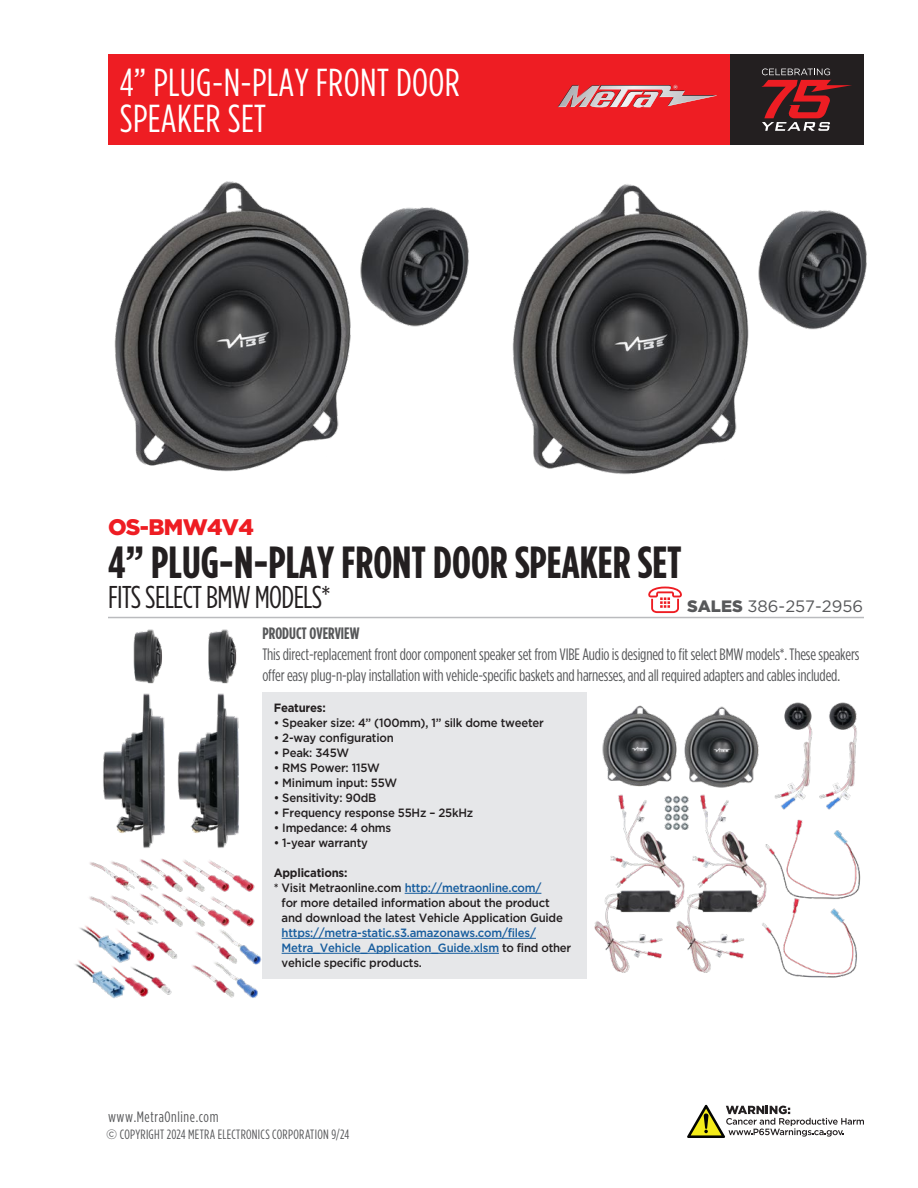
<style>
.page{position:relative;width:918px;height:1188px;background:#fff}
.page>*{position:absolute;margin:0;border:0;box-sizing:border-box;transform-origin:0 0}
.t1{font:700 45px "Gotham Condensed";color:#231f20}
.t2{font:39px/36px "Gotham Condensed";letter-spacing:.01em;color:#fff}
.t3{font:31.5px "Gotham Condensed";letter-spacing:-.02em;color:#231f20}
.t4{font:900 22.5px "Gotham";letter-spacing:-.03em;color:#ee1d23}
.t5{font:16.5px/21px "Gotham Condensed";letter-spacing:-.01em;color:#57585a}
.t6{font:16.5px "Gotham";color:#57585a}
.t7{font:700 16.5px "Gotham Condensed";color:#57585a}
.t8{font:15px "Gotham Condensed";letter-spacing:.04em;color:#57585a}
.t9{font:13.5px "Gotham Condensed";letter-spacing:.02em;color:#57585a}
.t10{font:500 12px "Gotham";letter-spacing:-.02em;color:#231f20;scale:.95 1}
.t11{font:500 12px/15px "Gotham";letter-spacing:-.02em;color:#175d9e;scale:.95 1}
.t12{font:700 12px "Gotham";letter-spacing:-.02em;color:#231f20;scale:.95 1}
.s1{font-weight:900}
.s2{color:#231f20}
.s3{font-family:"Gotham"}
</style>
<div class="page">
<div style="left:108px;top:54px;width:756px;height:91px;background:#ee1d23"></div>
<div style="left:730px;top:54px;width:134px;height:91px;background:#231f20"></div>
<svg style="left:761px;top:68px;width:91px;height:63px"></svg>
<hr style="left:108px;top:617px;width:756px;height:1px;background:#babbbe">
<svg style="left:648px;top:587px;width:34px;height:26px"></svg>
<div style="left:262px;top:692px;width:324px;height:286px;background:#e6e7e9"></div>
<hr style="left:405px;top:893px;width:136px;height:1px;background:#175d9e">
<hr style="left:282px;top:938px;width:254px;height:1px;background:#175d9e">
<hr style="left:282px;top:953px;width:217px;height:1px;background:#175d9e">
<svg style="left:687px;top:1105px;width:177px;height:33px"></svg>
<svg style="left:558px;top:85px;width:159px;height:23px"></svg>
<img style="left:114px;top:181px;width:753px;height:294px">
<img style="left:75px;top:862px;width:191px;height:136px">
<img style="left:91px;top:618px;width:75px;height:255px">
<img style="left:166px;top:618px;width:84px;height:255px">
<img style="left:584px;top:697px;width:277px;height:282px">
<h2 class="t2" style="left:120px;top:63px;width:342px">4” PLUG-N-PLAY FRONT DOOR<br>SPEAKER SET</h2>
<h3 class="t4" style="left:108px;top:514px;width:147px">OS-BMW4V4</h3>
<h1 class="t1" style="left:108px;top:537px;width:575px">4” PLUG-N-PLAY FRONT DOOR SPEAKER SET</h1>
<h3 class="t3" style="left:108px;top:580px;width:224px">FITS SELECT BMW MODELS*</h3>
<h3 class="t6" style="left:687px;top:597px;width:177px"><span class="s1">SALES</span> 386-257-2956</h3>
<h3 class="t7" style="left:262px;top:624px;width:99px">PRODUCT OVERVIEW</h3>
<p class="t5" style="left:262px;top:643px;width:599px">This direct-replacement front door component speaker set from VIBE Audio is designed to fit select BMW models*. These speakers offer easy plug-n-play installation with vehicle-specific baskets and harnesses, and all required adapters and cables included.</p>
<p class="t12" style="left:274px;top:701px;width:56px">Features:</p>
<p class="t10" style="left:274px;top:716px;width:286px">• Speaker size: 4” (100mm), 1” silk dome tweeter</p>
<p class="t10" style="left:274px;top:731px;width:128px">• 2-way configuration</p>
<p class="t10" style="left:274px;top:746px;width:81px">• Peak: 345W</p>
<p class="t10" style="left:274px;top:761px;width:113px">• RMS Power: 115W</p>
<p class="t10" style="left:274px;top:776px;width:132px">• Minimum input: 55W</p>
<p class="t10" style="left:274px;top:791px;width:110px">• Sensitivity: 90dB</p>
<p class="t10" style="left:274px;top:806px;width:212px">• Frequency response 55Hz – 25kHz</p>
<p class="t10" style="left:274px;top:821px;width:125px">• Impedance: 4 ohms</p>
<p class="t10" style="left:274px;top:836px;width:101px">• 1-year warranty</p>
<p class="t12" style="left:274px;top:866px;width:79px">Applications:</p>
<p class="t11" style="left:274px;top:880px;width:283px"><span class="s2">* Visit Metraonline.com</span> http://metraonline.com/</p>
<p class="t10" style="left:282px;top:896px;width:284px">for more detailed information about the product</p>
<p class="t10" style="left:282px;top:911px;width:298px">and download the latest Vehicle Application Guide</p>
<p class="t11" style="left:282px;top:925px;width:306px">https://metra-static.s3.amazonaws.com/files/<br>Metra_Vehicle_Application_Guide.xlsm <span class="s2">to find other vehicle specific products.</span></p>
<p class="t8" style="left:108px;top:1109px;width:112px">www.MetraOnline.com</p>
<p class="t9" style="left:106px;top:1127px;width:245px"><span class="s3">©</span> COPYRIGHT 2024 METRA ELECTRONICS CORPORATION 9/24</p>
</div>
